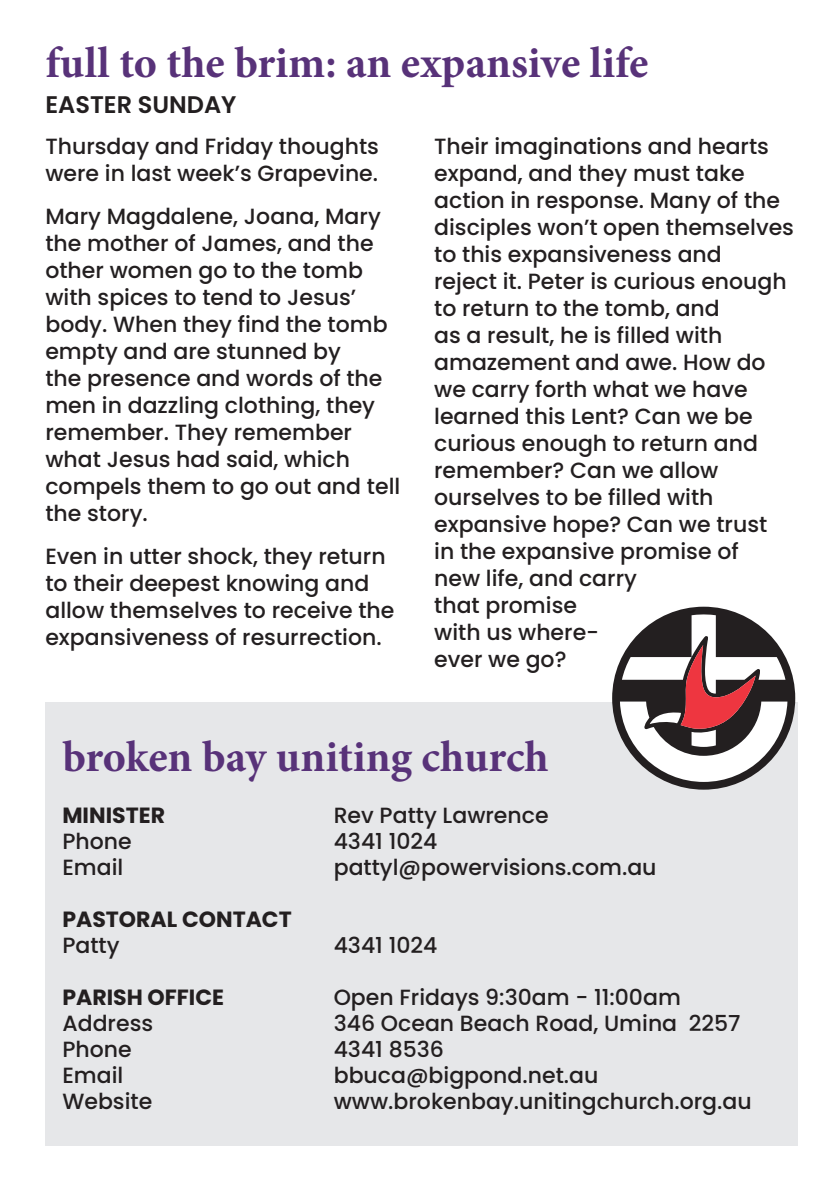
<style>
.page{position:relative;width:840px;height:1191px;background:#fff}
.page>*{position:absolute;margin:0;border:0;box-sizing:border-box;transform-origin:0 0}
.t1{font:700 44px "Minion Pro";color:#583279}
.t2{font:600 24px "Poppins";color:#231f20}
.t3{font:500 22px/27px "Poppins";color:#231f20}
.t4{font:700 22px "Poppins";color:#231f20}
</style>
<div class="page">
<div style="left:45px;top:702px;width:752px;height:443px;background:#e6e7e9"></div>
<svg style="left:612px;top:606px;width:182px;height:183px"></svg>
<p class="t1" style="left:45px;top:32px;width:604px">full to the brim: an expansive life</p>
<p class="t2" style="left:45px;top:91px;width:192px">EASTER SUNDAY</p>
<p class="t3" style="left:45px;top:133px;width:335px">Thursday and Friday thoughts were in last week’s Grapevine.</p>
<p class="t3" style="left:45px;top:203px;width:356px">Mary Magdalene, Joana, Mary the mother of James, and the other women go to the tomb with spices to tend to Jesus’ body. When they find the tomb empty and are stunned by<br>the presence and words of the men in dazzling clothing, they remember. They remember what Jesus had said, which compels them to go out and tell the story.</p>
<p class="t3" style="left:45px;top:543px;width:350px">Even in utter shock, they return to their deepest knowing and allow themselves to receive the expansiveness of resurrection.</p>
<p class="t3" style="left:434px;top:133px;width:361px">Their imaginations and hearts expand, and they must take action in response. Many of the disciples won’t open themselves to this expansiveness and<br>reject it. Peter is curious enough to return to the tomb, and<br>as a result, he is filled with amazement and awe. How do we carry forth what we have learned this Lent? Can we be curious enough to return and remember? Can we allow ourselves to be filled with expansive hope? Can we trust<br>in the expansive promise of<br>new life, and carry<br>that promise<br>with us where-<br>ever we go?</p>
<p class="t1" style="left:62px;top:725px;width:487px">broken bay uniting church</p>
<p class="t4" style="left:62px;top:802px;width:104px">MINISTER</p>
<p class="t3" style="left:333px;top:801px;width:216px">Rev Patty Lawrence</p>
<p class="t3" style="left:62px;top:827px;width:71px">Phone</p>
<p class="t3" style="left:333px;top:827px;width:105px">4341 1024</p>
<p class="t3" style="left:62px;top:853px;width:62px">Email</p>
<p class="t3" style="left:333px;top:853px;width:324px">pattyl@powervisions.com.au</p>
<p class="t4" style="left:62px;top:906px;width:231px">PASTORAL CONTACT</p>
<p class="t3" style="left:62px;top:931px;width:59px">Patty</p>
<p class="t3" style="left:333px;top:931px;width:105px">4341 1024</p>
<p class="t4" style="left:62px;top:984px;width:163px">PARISH OFFICE</p>
<p class="t3" style="left:333px;top:983px;width:348px">Open Fridays 9:30am - 11:00am</p>
<p class="t3" style="left:62px;top:1009px;width:92px">Address</p>
<p class="t3" style="left:333px;top:1009px;width:408px">346 Ocean Beach Road, Umina 2257</p>
<p class="t3" style="left:62px;top:1035px;width:71px">Phone</p>
<p class="t3" style="left:333px;top:1035px;width:112px">4341 8536</p>
<p class="t3" style="left:62px;top:1061px;width:62px">Email</p>
<p class="t3" style="left:333px;top:1061px;width:266px">bbuca@bigpond.net.au</p>
<p class="t3" style="left:62px;top:1087px;width:91px">Website</p>
<p class="t3" style="left:333px;top:1087px;width:419px">www.brokenbay.unitingchurch.org.au</p>
</div>
